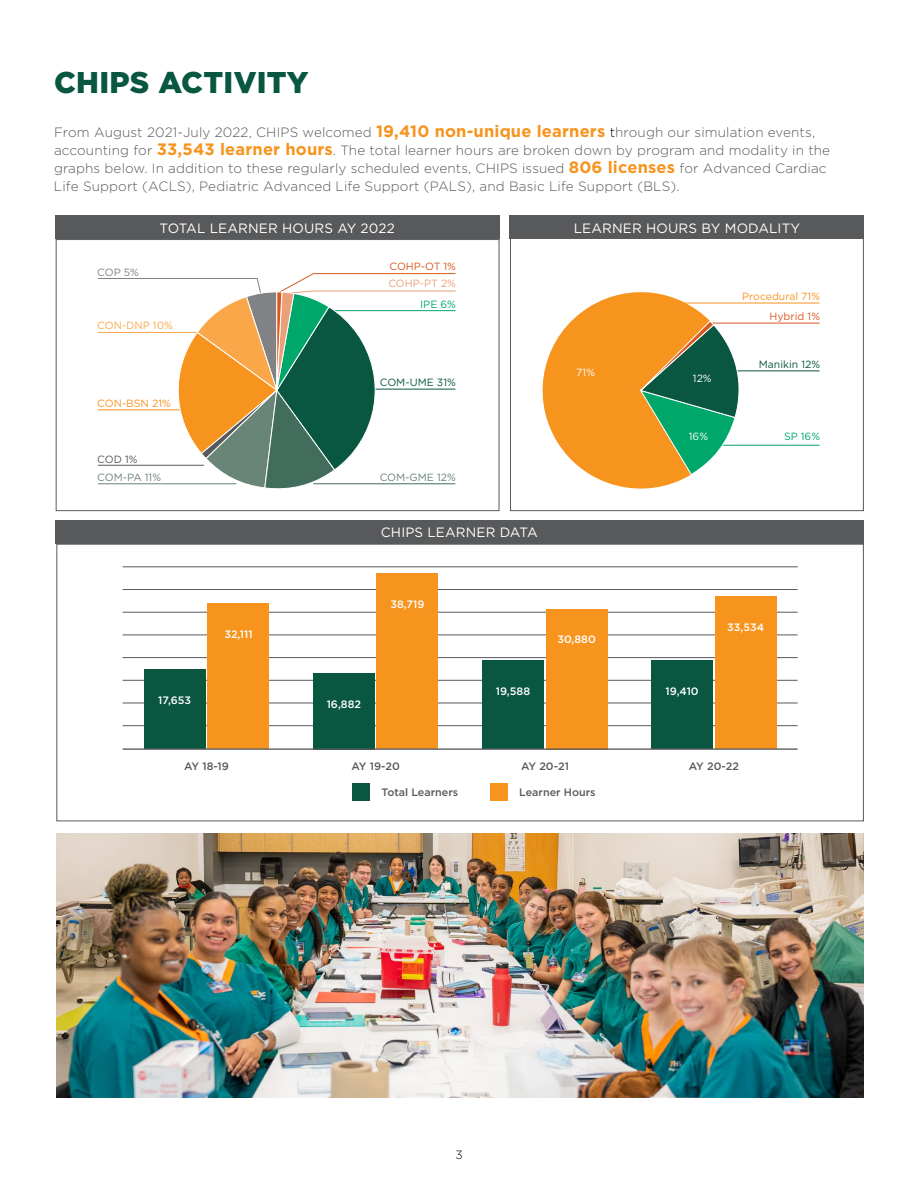
<style>
.page{position:relative;width:918px;height:1188px;background:#fff}
.page>*{position:absolute;margin:0;border:0;box-sizing:border-box;transform-origin:0 0}
.t1{font:900 30px "Gotham";letter-spacing:.01em;color:#095641}
.t2{font:300 13.5px/18px "Gotham";letter-spacing:.01em;color:#58595b}
.t3{font:13.5px "Gotham";letter-spacing:.01em;color:#fff}
.t4{font:300 12px "Gotham";color:#000}
.t5{font:500 10.8px "Gotham";color:#58595b}
.t6{font:500 10.8px "Gotham";color:#fff}
.t7{font:10.5px "Gotham";color:#f7941e}
.t8{font:10.5px "Gotham";color:#095641}
.t9{font:10.5px "Gotham";color:#698577}
.t10{font:10.5px "Gotham";color:#d85820}
.t11{font:10.5px "Gotham";color:#00a76b}
.t12{font:10.5px "Gotham";color:#faa74a}
.t13{font:10.5px "Gotham";color:#e9a17a}
.t14{font:10.5px "Gotham";color:#fff}
.t15{font:10.5px "Gotham";color:#58595b}
.t16{font:10.5px "Gotham";color:#808285}
.s1{font-weight:700;font-size:16.5px;color:#f7941e}
.s2{color:#000}
</style>
<div class="page">
<img style="left:57px;top:833px;width:807px;height:265px">
<svg style="left:98px;top:273px;width:358px;height:216px"></svg>
<div style="left:56px;top:239px;width:443px;height:272px;border:1px solid #58595b"></div>
<hr style="left:123px;top:725px;width:675px;height:1px;background:#58595b">
<hr style="left:123px;top:703px;width:675px;height:1px;background:#58595b">
<hr style="left:123px;top:680px;width:675px;height:1px;background:#58595b">
<hr style="left:123px;top:657px;width:675px;height:1px;background:#58595b">
<hr style="left:123px;top:635px;width:675px;height:1px;background:#58595b">
<hr style="left:123px;top:612px;width:675px;height:1px;background:#58595b">
<hr style="left:123px;top:589px;width:675px;height:1px;background:#58595b">
<hr style="left:123px;top:567px;width:675px;height:1px;background:#58595b">
<div style="left:144px;top:669px;width:61px;height:80px;background:#095641"></div>
<div style="left:208px;top:604px;width:61px;height:145px;background:#f7941e"></div>
<div style="left:313px;top:673px;width:61px;height:76px;background:#095641"></div>
<div style="left:377px;top:574px;width:61px;height:175px;background:#f7941e"></div>
<div style="left:482px;top:660px;width:62px;height:89px;background:#095641"></div>
<div style="left:546px;top:609px;width:61px;height:140px;background:#f7941e"></div>
<div style="left:651px;top:661px;width:62px;height:88px;background:#095641"></div>
<div style="left:715px;top:596px;width:61px;height:153px;background:#f7941e"></div>
<hr style="left:123px;top:748px;width:675px;height:2px;background:#58595b">
<div style="left:352px;top:783px;width:18px;height:18px;background:#095641"></div>
<div style="left:490px;top:783px;width:18px;height:18px;background:#f7941e"></div>
<div style="left:55px;top:215px;width:444px;height:24px;background:#58595b"></div>
<div style="left:55px;top:520px;width:809px;height:24px;background:#58595b"></div>
<svg style="left:542px;top:292px;width:278px;height:197px"></svg>
<div style="left:510px;top:238px;width:354px;height:273px;border:1px solid #58595b"></div>
<div style="left:510px;top:215px;width:354px;height:24px;background:#58595b"></div>
<h1 class="t1" style="left:54px;top:62px;width:256px">CHIPS ACTIVITY</h1>
<p class="t2" style="left:54px;top:123px;width:778px">From August 2021-July 2022, CHIPS welcomed <span class="s1">19,410 non-unique learners</span> <span class="s2">t</span>hrough our simulation events, accounting for <span class="s1">33,543 learner hours</span>. The total learner hours are broken down by program and modality in the graphs below. In addition to these regularly scheduled events, CHIPS issued <span class="s1">806 licenses</span> for Advanced Cardiac Life Support (ACLS), Pediatric Advanced Life Support (PALS), and Basic Life Support (BLS).</p>
<p class="t16" style="left:97px;top:265px;width:43px">COP 5%</p>
<p class="t3" style="left:160px;top:219px;width:237px">TOTAL LEARNER HOURS AY 2022</p>
<p class="t10" style="left:389px;top:260px;width:68px">COHP-OT 1%</p>
<p class="t13" style="left:388px;top:277px;width:69px">COHP-PT 2%</p>
<p class="t11" style="left:420px;top:298px;width:37px">IPE 6%</p>
<p class="t12" style="left:97px;top:319px;width:77px">CON-DNP 10%</p>
<p class="t7" style="left:97px;top:396px;width:75px">CON-BSN 21%</p>
<p class="t15" style="left:97px;top:453px;width:42px">COD 1%</p>
<p class="t8" style="left:380px;top:375px;width:78px">COM-UME 31%</p>
<p class="t9" style="left:97px;top:471px;width:65px">COM-PA 11%</p>
<p class="t9" style="left:380px;top:471px;width:78px">COM-GME 12%</p>
<p class="t3" style="left:381px;top:524px;width:159px">CHIPS LEARNER DATA</p>
<p class="t3" style="left:574px;top:219px;width:228px">LEARNER HOURS BY MODALITY</p>
<p class="t7" style="left:742px;top:290px;width:79px">Procedural 71%</p>
<p class="t14" style="left:576px;top:365px;width:20px">71%</p>
<p class="t14" style="left:693px;top:371px;width:20px">12%</p>
<p class="t14" style="left:689px;top:429px;width:21px">16%</p>
<p class="t10" style="left:770px;top:310px;width:52px">Hybrid 1%</p>
<p class="t8" style="left:759px;top:357px;width:63px">Manikin 12%</p>
<p class="t11" style="left:784px;top:429px;width:38px">SP 16%</p>
<p class="t6" style="left:158px;top:693px;width:34px">17,653</p>
<p class="t6" style="left:224px;top:627px;width:30px">32,111</p>
<p class="t6" style="left:390px;top:597px;width:36px">38,719</p>
<p class="t6" style="left:327px;top:697px;width:36px">16,882</p>
<p class="t6" style="left:496px;top:684px;width:36px">19,588</p>
<p class="t6" style="left:557px;top:633px;width:40px">30,880</p>
<p class="t6" style="left:665px;top:685px;width:35px">19,410</p>
<p class="t6" style="left:727px;top:620px;width:38px">33,534</p>
<p class="t5" style="left:184px;top:759px;width:46px">AY 18-19</p>
<p class="t5" style="left:352px;top:759px;width:50px">AY 19-20</p>
<p class="t5" style="left:521px;top:759px;width:49px">AY 20-21</p>
<p class="t5" style="left:689px;top:759px;width:52px">AY 20-22</p>
<p class="t5" style="left:519px;top:785px;width:78px">Learner Hours</p>
<p class="t5" style="left:382px;top:785px;width:78px">Total Learners</p>
<p class="t4" style="left:455px;top:1147px;width:9px">3</p>
</div>
